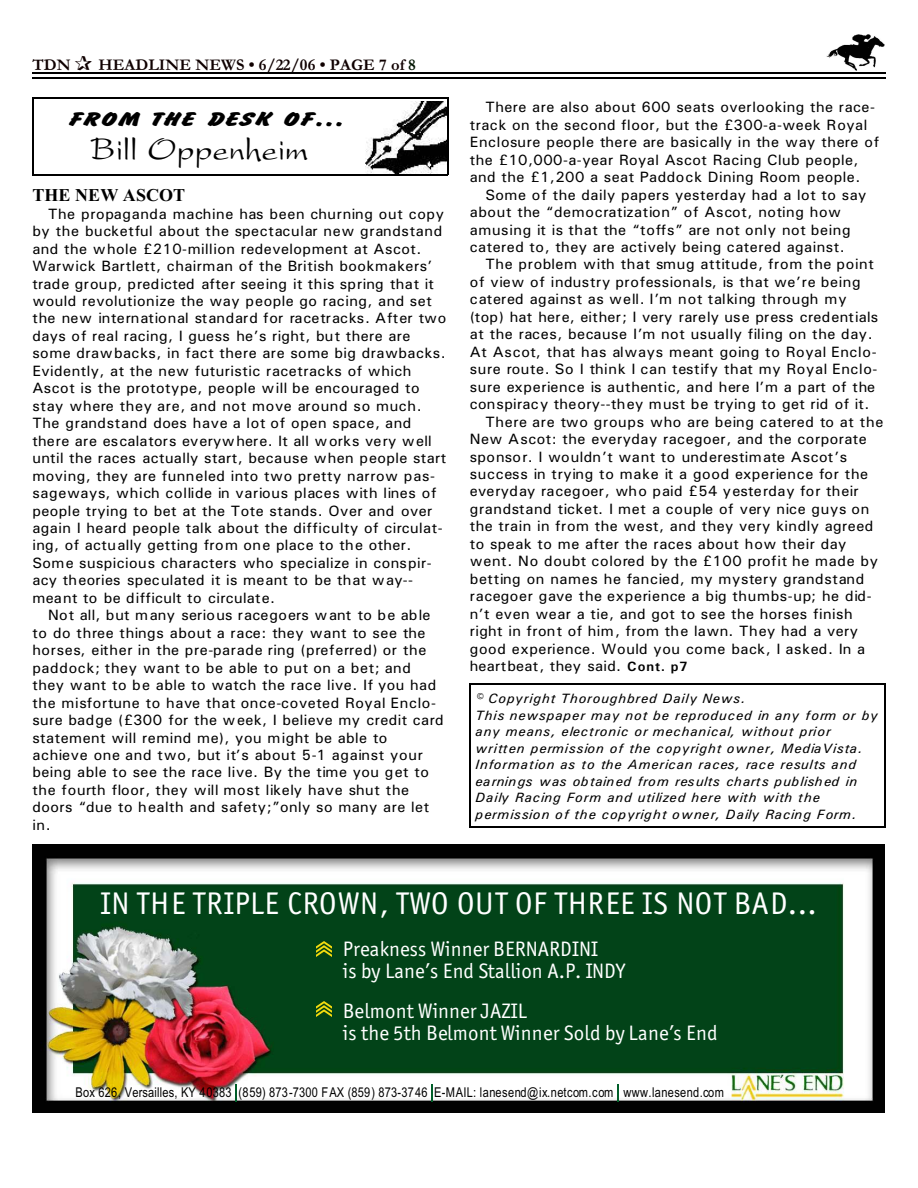
<style>
.page{position:relative;width:918px;height:1188px;background:#fff}
.page>*{position:absolute;margin:0;border:0;box-sizing:border-box;transform-origin:0 0}
.t1{font:31.35px "Officina Sans ITCTT";letter-spacing:.015em;color:#fff}
.t2{font:30px "Preston Script";letter-spacing:.005em;color:#000}
.t3{font:21px/22.8px "Officina Sans ITCTT";letter-spacing:.005em;color:#fff}
.t4{font:21px "Brush Hand Expanded";letter-spacing:.005em;color:#000}
.t5{font:700 18px "Times New Roman";letter-spacing:.005em;color:#000}
.t6{font:700 16.5px "Garamond";letter-spacing:.005em;color:#0f0000}
.t7{font:15px/17.4px "Univers";letter-spacing:.03em;color:#000}
.t8{font:15px "Univers";letter-spacing:.01em;color:#000}
.t9{font:15px "Univers";letter-spacing:.06em;color:#000}
.t10{font:italic 13.5px/16.5px "Univers";letter-spacing:.065em;color:#000}
.t11{font:13.5px "Arial Narrow";letter-spacing:.015em;color:#000}
.s1{color:#001400}
.s2{font-weight:700;font-size:13.5px}
</style>
<div class="page">
<img style="left:826px;top:34px;width:59px;height:36px">
<hr style="left:32px;top:72px;width:853px;height:1px;background:#000">
<hr style="left:32px;top:77px;width:853px;height:2px;background:#000">
<img style="left:365px;top:101px;width:81px;height:72px">
<hr style="left:33px;top:97px;width:1px;height:78px;background:#000">
<hr style="left:447px;top:97px;width:1px;height:78px;background:#000">
<hr style="left:33px;top:97px;width:415px;height:1px;background:#000">
<hr style="left:33px;top:174px;width:415px;height:1px;background:#000">
<hr style="left:470px;top:683px;width:1px;height:145px;background:#000">
<hr style="left:884px;top:683px;width:1px;height:145px;background:#000">
<hr style="left:470px;top:683px;width:415px;height:1px;background:#000">
<hr style="left:470px;top:827px;width:415px;height:1px;background:#000">
<img style="left:32px;top:844px;width:852px;height:269px">
<svg style="left:236px;top:1084px;width:1px;height:17px"></svg>
<svg style="left:431px;top:1084px;width:2px;height:17px"></svg>
<svg style="left:617px;top:1084px;width:1px;height:17px"></svg>
<img style="left:316px;top:941px;width:15px;height:15px">
<img style="left:316px;top:1001px;width:15px;height:15px">
<p class="t6" style="left:32px;top:59px;width:40px">TDN</p>
<p class="t6" style="left:98px;top:59px;width:319px">HEADLINE NEWS • 6/22/06 • PAGE 7 of <span class="s1">8</span></p>
<h3 class="t4" style="left:68px;top:108px;width:277px">FROM THE DESK OF...</h3>
<h2 class="t2" style="left:91px;top:131px;width:219px">Bill Oppenheim</h2>
<p class="t5" style="left:32px;top:189px;width:154px">THE NEW ASCOT</p>
<p class="t7" style="left:32px;top:206px;width:416px;text-indent:16px">The propaganda machine has been churning out copy by the bucketful about the spectacular new grandstand and the whole £210-million redevelopment at Ascot.<br>Warwick Bartlett, chairman of the British bookmakers’ trade group, predicted after seeing it this spring that it would revolutionize the way people go racing, and set the new international standard for racetracks. After two days of real racing, I guess he’s right, but there are some drawbacks, in fact there are some big drawbacks.<br>Evidently, at the new futuristic racetracks of which Ascot is the prototype, people will be encouraged to stay where they are, and not move around so much.<br>The grandstand does have a lot of open space, and there are escalators everywhere. It all works very well until the races actually start, because when people start moving, they are funneled into two pretty narrow pas&shy;sageways, which collide in various places with lines of people trying to bet at the Tote stands. Over and over again I heard people talk about the difficulty of circulat&shy;ing, of actually getting from one place to the other.<br>Some suspicious characters who specialize in conspir&shy;acy theories speculated it is meant to be that way-- meant to be difficult to circulate.</p>
<p class="t7" style="left:32px;top:608px;width:413px;text-indent:16px">Not all, but many serious racegoers want to be able to do three things about a race: they want to see the horses, either in the pre-parade ring (preferred) or the paddock; they want to be able to put on a bet; and they want to be able to watch the race live. If you had the misfortune to have that once-coveted Royal Enclo&shy;sure badge (£300 for the week, I believe my credit card statement will remind me), you might be able to achieve one and two, but it’s about 5-1 against your being able to see the race live. By the time you get to the fourth floor, they will most likely have shut the doors “due to health and safety;”only so many are let in.</p>
<p class="t7" style="left:470px;top:100px;width:411px;text-indent:16px">There are also about 600 seats overlooking the race&shy;track on the second floor, but the £300-a-week Royal Enclosure people there are basically in the way there of the £10,000-a-year Royal Ascot Racing Club people, and the £1,200 a seat Paddock Dining Room people.</p>
<p class="t7" style="left:470px;top:187px;width:398px;text-indent:16px">Some of the daily papers yesterday had a lot to say about the “democratization” of Ascot, noting how amusing it is that the “toffs” are not only not being catered to, they are actively being catered against.</p>
<p class="t7" style="left:485px;top:257px;width:390px">The problem with that smug attitude, from the point</p>
<p class="t7" style="left:470px;top:274px;width:392px">of view of industry professionals, is that we’re being</p>
<p class="t9" style="left:470px;top:294px;width:379px">catered against as well. I’m not talking through my</p>
<p class="t8" style="left:470px;top:312px;width:410px">(top) hat here, either; I very rarely use press credentials</p>
<p class="t7" style="left:470px;top:327px;width:404px">at the races, because I’m not usually filing on the day.</p>
<p class="t7" style="left:470px;top:344px;width:408px">At Ascot, that has always meant going to Royal Enclo-</p>
<p class="t7" style="left:470px;top:362px;width:409px">sure route. So I think I can testify that my Royal Enclo-</p>
<p class="t7" style="left:470px;top:379px;width:407px">sure experience is authentic, and here I’m a part of the</p>
<p class="t7" style="left:470px;top:397px;width:401px">conspiracy theory--they must be trying to get rid of it.</p>
<p class="t7" style="left:485px;top:414px;width:399px">There are two groups who are being catered to at the</p>
<p class="t7" style="left:470px;top:432px;width:399px">New Ascot: the everyday racegoer, and the corporate</p>
<p class="t7" style="left:470px;top:449px;width:379px">sponsor. I wouldn’t want to underestimate Ascot’s</p>
<p class="t7" style="left:470px;top:466px;width:400px">success in trying to make it a good experience for the</p>
<p class="t8" style="left:470px;top:486px;width:390px">everyday racegoer, who paid £54 yesterday for their</p>
<p class="t7" style="left:470px;top:501px;width:401px">grandstand ticket. I met a couple of very nice guys on</p>
<p class="t7" style="left:470px;top:519px;width:405px">the train in from the west, and they very kindly agreed</p>
<p class="t7" style="left:470px;top:536px;width:378px">to speak to me after the races about how their day</p>
<p class="t7" style="left:470px;top:554px;width:410px">went. No doubt colored by the £100 profit he made by</p>
<p class="t7" style="left:470px;top:571px;width:396px">betting on names he fancied, my mystery grandstand</p>
<p class="t7" style="left:470px;top:589px;width:403px">racegoer gave the experience a big thumbs-up; he did-</p>
<p class="t7" style="left:470px;top:606px;width:384px">n’t even wear a tie, and got to see the horses finish</p>
<p class="t7" style="left:470px;top:624px;width:390px">right in front of him, from the lawn. They had a very</p>
<p class="t7" style="left:470px;top:641px;width:397px">good experience. Would you come back, I asked. In a</p>
<p class="t7" style="left:470px;top:659px;width:220px">heartbeat, they said. <span class="s2">Cont. p7</span></p>
<p class="t10" style="left:476px;top:692px;width:404px">© Copyright Thoroughbred Daily News.<br>This newspaper may not be reproduced in any form or by any means, electronic or mechanical, without prior written permission of the copyright owner, MediaVista.<br>Information as to the American races, race results and earnings was obtained from results charts published in Daily Racing Form and utilized here with with the permission of the copyright owner, Daily Racing Form.</p>
<h1 class="t1" style="left:101px;top:890px;width:718px">IN THE TRIPLE CROWN, TWO OUT OF THREE IS NOT BAD...</h1>
<h3 class="t3" style="left:343px;top:939px;width:284px">Preakness Winner BERNARDINI<br>is by Lane’s End Stallion A.P. INDY</h3>
<h3 class="t3" style="left:343px;top:1001px;width:376px">Belmont Winner JAZIL<br>is the 5th Belmont Winner Sold by Lane’s End</h3>
<p class="t11" style="left:76px;top:1087px;width:650px">Box 626, Versailles, KY 40383 (859) 873-7300 FAX (859) 873-3746 E-MAIL: lanesend@ix.netcom.com www.lanesend.com</p>
</div>
